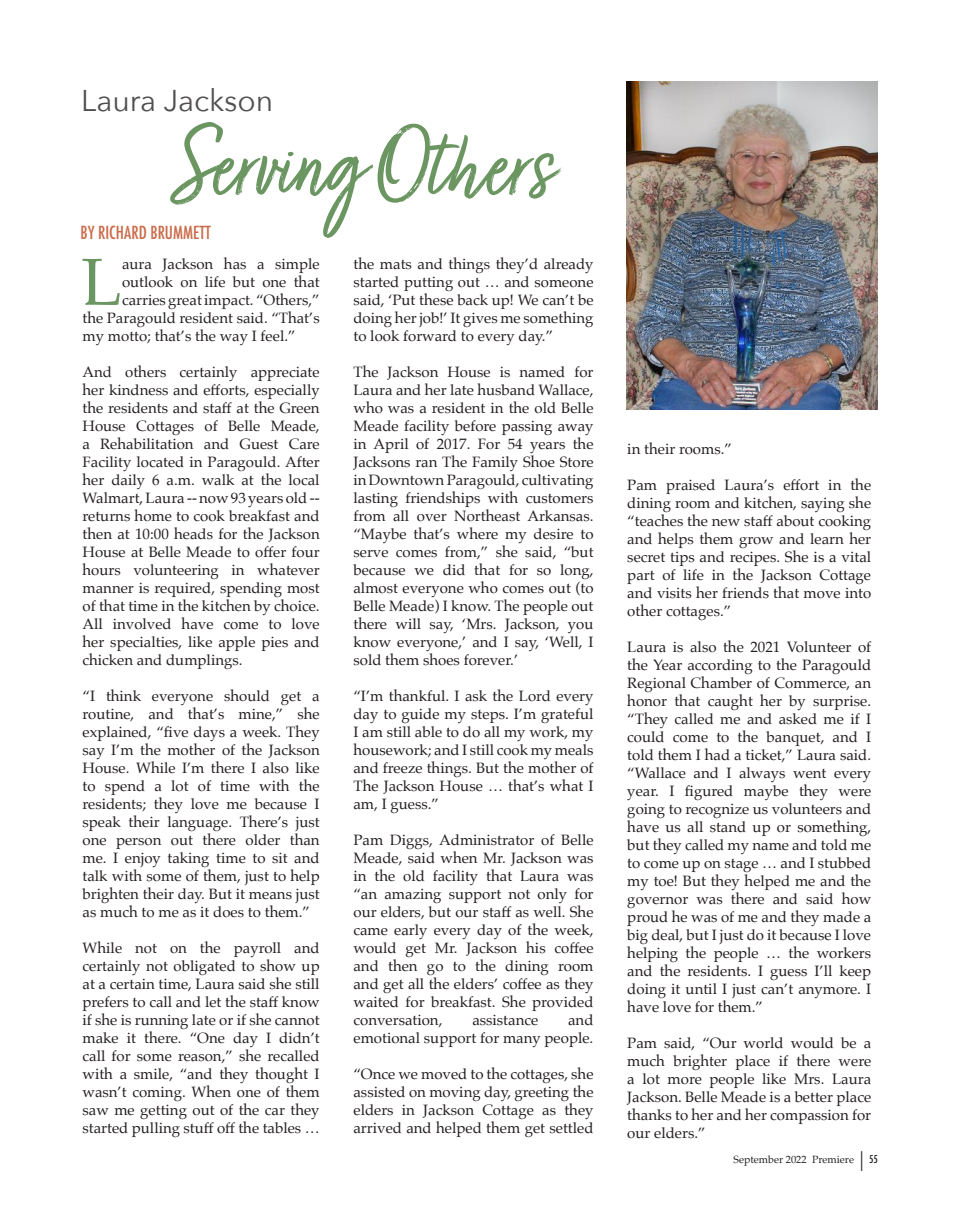
<style>
.page{position:relative;width:959px;height:1229px;background:#fff}
.page>*{position:absolute;margin:0;border:0;box-sizing:border-box;transform-origin:0 0}
.t1{font:108px "Turbinado Light Pro";color:#6b9662}
.t2{font:66.6px "Palatino";color:#6b9662}
.t3{font:30px "Avenir Next";color:#514e4f}
.t4{font:500 condensed 17.55px "Futura";color:#ca6d4c}
.t5{font:15px/18px "Palatino";color:#241f1f;text-align:justify}
.t6{font:10.5px "Palatino";color:#241f1f}
.s1{font-family:"Futura";font-weight:500;font-stretch:condensed;font-size:21px}
.s2{font-family:"Futura";font-weight:500;font-stretch:condensed}
</style>
<div class="page">
<img style="left:626px;top:81px;width:252px;height:328px">
<h3 class="t3" style="left:81px;top:75px;width:194px">Laura Jackson</h3>
<h1 class="t1" style="left:169px;top:107px;width:383px">Serving Others</h1>
<p class="t4" style="left:81px;top:221px;width:132px">BY RICHARD BRUMMETT</p>
<h2 class="t2" style="left:81px;top:227px;width:42px">L</h2>
<p class="t5" style="left:122px;top:255px;width:199px">aura Jackson has a simple</p>
<p class="t5" style="left:122px;top:273px;width:199px">outlook on life but one that</p>
<p class="t5" style="left:122px;top:291px;width:199px">carries great impact. “Others,”</p>
<p class="t5" style="left:83px;top:309px;width:239px">the Paragould resident said. “That’s</p>
<p class="t5" style="left:83px;top:327px;width:214px">my motto; that’s the way I feel.”</p>
<p class="t5" style="left:83px;top:363px;width:239px">And others certainly appreciate her kindness and efforts, especially the residents and staff at the Green House Cottages of Belle Meade, a Rehabilitation and Guest Care Facility located in Paragould. After her daily 6 a.m. walk at the local Walmart, Laura -- now 93 years old -- returns home to cook breakfast and then at 10:00 heads for the Jackson House at Belle Meade to offer four hours volunteering in whatever manner is required, spending most of that time in the kitchen by choice.<br>All involved have come to love her specialties, like apple pies and chicken and dumplings.</p>
<p class="t5" style="left:83px;top:687px;width:239px">“I think everyone should get a routine, and that’s mine,” she explained, “five days a week. They say I’m the mother of the Jackson House. While I’m there I also like to spend a lot of time with the residents; they love me because I speak their language. There’s just one person out there older than me. I enjoy taking time to sit and talk with some of them, just to help brighten their day. But it means just as much to me as it does to them.”</p>
<p class="t5" style="left:83px;top:939px;width:239px">While not on the payroll and certainly not obligated to show up at a certain time, Laura said she still prefers to call and let the staff know if she is running late or if she cannot make it there. “One day I didn’t call for some reason,” she recalled with a smile, “and they thought I wasn’t coming. When one of them saw me getting out of the car they started pulling stuff off the tables …</p>
<p class="t5" style="left:353px;top:255px;width:241px">the mats and things they’d already started putting out … and someone said, ‘Put these back up! We can’t be doing her job!’ It gives me something to look forward to every day.”</p>
<p class="t5" style="left:353px;top:363px;width:241px">The Jackson House is named for Laura and her late husband Wallace, who was a resident in the old Belle Meade facility before passing away in April of 2017. For 54 years the Jacksons ran The Family Shoe Store in Downtown Paragould, cultivating lasting friendships with customers from all over Northeast Arkansas. “Maybe that’s where my desire to serve comes from,” she said, “but because we did that for so long, almost everyone who comes out (to Belle Meade) I know. The people out there will say, ‘Mrs. Jackson, you know everyone,’ and I say, ‘Well, I sold them shoes forever.’</p>
<p class="t5" style="left:353px;top:687px;width:241px">“I’m thankful. I ask the Lord every day to guide my steps. I’m grateful I am still able to do all my work, my housework; and I still cook my meals and freeze things. But the mother of The Jackson House … that’s what I am, I guess.”</p>
<p class="t5" style="left:353px;top:831px;width:241px">Pam Diggs, Administrator of Belle Meade, said when Mr. Jackson was in the old facility that Laura was “an amazing support not only for our elders, but our staff as well. She came early every day of the week, would get Mr. Jackson his coffee and then go to the dining room and get all the elders’ coffee as they waited for breakfast. She provided conversation,</p>
<p class="t5" style="left:353px;top:1011px;width:241px;text-align:right">and<br>emotional support for many people.</p>
<p class="t5" style="left:353px;top:1065px;width:241px">“Once we moved to the cottages, she assisted on moving day, greeting the elders in Jackson Cottage as they arrived and helped them get settled</p>
<p class="t5" style="left:472px;top:1011px;width:67px">assistance</p>
<p class="t5" style="left:627px;top:440px;width:106px">in their rooms.”</p>
<p class="t5" style="left:627px;top:476px;width:245px">Pam praised Laura’s effort in the dining room and kitchen, saying she “teaches the new staff about cooking and helps them grow and learn her secret tips and recipes. She is a vital part of life in the Jackson Cottage and visits her friends that move into other cottages.”</p>
<p class="t5" style="left:627px;top:638px;width:245px">Laura is also the 2021 Volunteer of the Year according to the Paragould Regional Chamber of Commerce, an honor that caught her by surprise. “They called me and asked me if I could come to the banquet, and I told them I had a ticket,” Laura said. “Wallace and I always went every year. I figured maybe they were going to recognize us volunteers and have us all stand up or something, but they called my name and told me to come up on stage … and I stubbed my toe! But they helped me and the governor was there and said how proud he was of me and they made a big deal, but I just do it because I love helping the people … the workers and the residents. I guess I’ll keep doing it until I just can’t anymore. I have love for them.”</p>
<p class="t5" style="left:627px;top:1034px;width:245px">Pam said, “Our world would be a much brighter place if there were a lot more people like Mrs. Laura Jackson. Belle Meade is a better place thanks to her and her compassion for our elders.”</p>
<p class="t6" style="left:733px;top:1150px;width:146px">September 2022 Premiere <span class="s1">|</span> <span class="s2">55</span></p>
</div>
